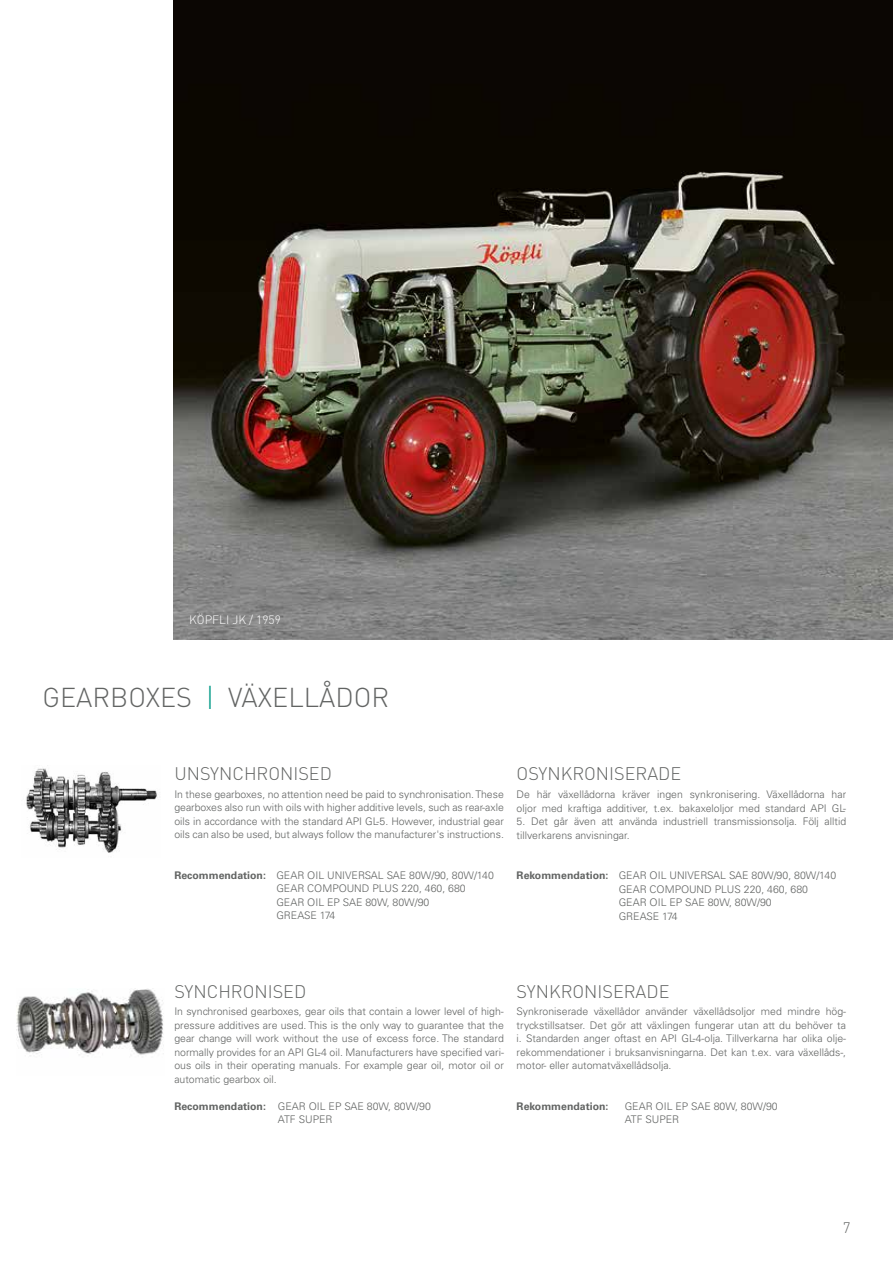
<style>
.page{position:relative;width:893px;height:1263px;background:#fff}
.page>*{position:absolute;margin:0;border:0;box-sizing:border-box;transform-origin:0 0}
.t1{font:300 27px "DIN";color:#626463}
.t2{font:300 18px "DIN";color:#626463}
.t3{font:300 15px "DIN";color:#626463}
.t4{font:300 12px "DIN";color:#fff}
.t5{font:300 10.5px/13.5px "Univers LT Std";color:#626463}
.t6{font:700 10.5px "Univers LT Std";color:#626463}
.s1{color:#009987}
.s2{font-weight:700}
</style>
<div class="page">
<img style="left:173px;top:0;width:720px;height:640px">
<img style="left:26px;top:768px;width:132px;height:85px">
<img style="left:16px;top:989px;width:148px;height:67px">
<p class="t4" style="left:189px;top:612px;width:93px">KÖPFLI JK / 1959</p>
<h1 class="t1" style="left:43px;top:679px;width:348px">GEARBOXES <span class="s1">|</span> VÄXELLÅDOR</h1>
<h2 class="t2" style="left:174px;top:762px;width:159px">UNSYNCHRONISED</h2>
<p class="t5" style="left:174px;top:787px;width:331px;text-align:justify">In these gearboxes, no attention need be paid to synchronisation. These gearboxes also run with oils with higher additive levels, such as rear-axle oils in accordance with the standard API GL-5. However, industrial gear oils can also be used, but always follow the manufacturer's instructions.</p>
<p class="t5" style="left:276px;top:868px;width:219px;text-indent:-102px"><span class="s2">Recommendation:</span> GEAR OIL UNIVERSAL SAE 80W/90, 80W/140<br>GEAR COMPOUND PLUS 220, 460, 680<br>GEAR OIL EP SAE 80W, 80W/90<br>GREASE 174</p>
<h2 class="t2" style="left:517px;top:762px;width:166px">OSYNKRONISERADE</h2>
<p class="t5" style="left:517px;top:787px;width:331px">De här växellådorna kräver ingen synkronisering. Växellådorna har oljor med kraftiga additiver, t.ex. bakaxeloljor med standard API GL-</p>
<p class="t5" style="left:517px;top:815px;width:331px">5. Det går även att använda industriell transmissionsolja. Följ alltid tillverkarens anvisningar.</p>
<p class="t5" style="left:619px;top:869px;width:219px;text-indent:-102px"><span class="s2">Rekommendation:</span> GEAR OIL UNIVERSAL SAE 80W/90, 80W/140<br>GEAR COMPOUND PLUS 220, 460, 680<br>GEAR OIL EP SAE 80W, 80W/90<br>GREASE 174</p>
<h2 class="t2" style="left:174px;top:979px;width:133px">SYNCHRONISED</h2>
<p class="t5" style="left:174px;top:1005px;width:331px;text-align:justify">In synchronised gearboxes, gear oils that contain a lower level of high&shy;pressure additives are used. This is the only way to guarantee that the gear change will work without the use of excess force. The standard normally provides for an API GL-4 oil. Manufacturers have specified vari&shy;ous oils in their operating manuals. For example gear oil, motor oil or automatic gearbox oil.</p>
<p class="t5" style="left:174px;top:1099px;width:258px;text-align:center"><span class="s2">Recommendation:</span> GEAR OIL EP SAE 80W, 80W/90<br>ATF SUPER</p>
<h2 class="t2" style="left:517px;top:979px;width:154px">SYNKRONISERADE</h2>
<p class="t5" style="left:517px;top:1005px;width:331px;text-align:justify">Synkroniserade växellådor använder växellådsoljor med mindre hög&shy;tryckstillsatser. Det gör att växlingen fungerar utan att du behöver ta i. Standarden anger oftast en API GL-4-olja. Tillverkarna har olika olje&shy;rekommendationer i bruksanvisningarna. Det kan t.ex. vara växellåds-, motor- eller automatväxellådsolja.</p>
<p class="t6" style="left:517px;top:1100px;width:93px">Rekommendation:</p>
<p class="t5" style="left:625px;top:1099px;width:155px">GEAR OIL EP SAE 80W, 80W/90<br>ATF SUPER</p>
<h3 class="t3" style="left:843px;top:1217px;width:9px">7</h3>
</div>
